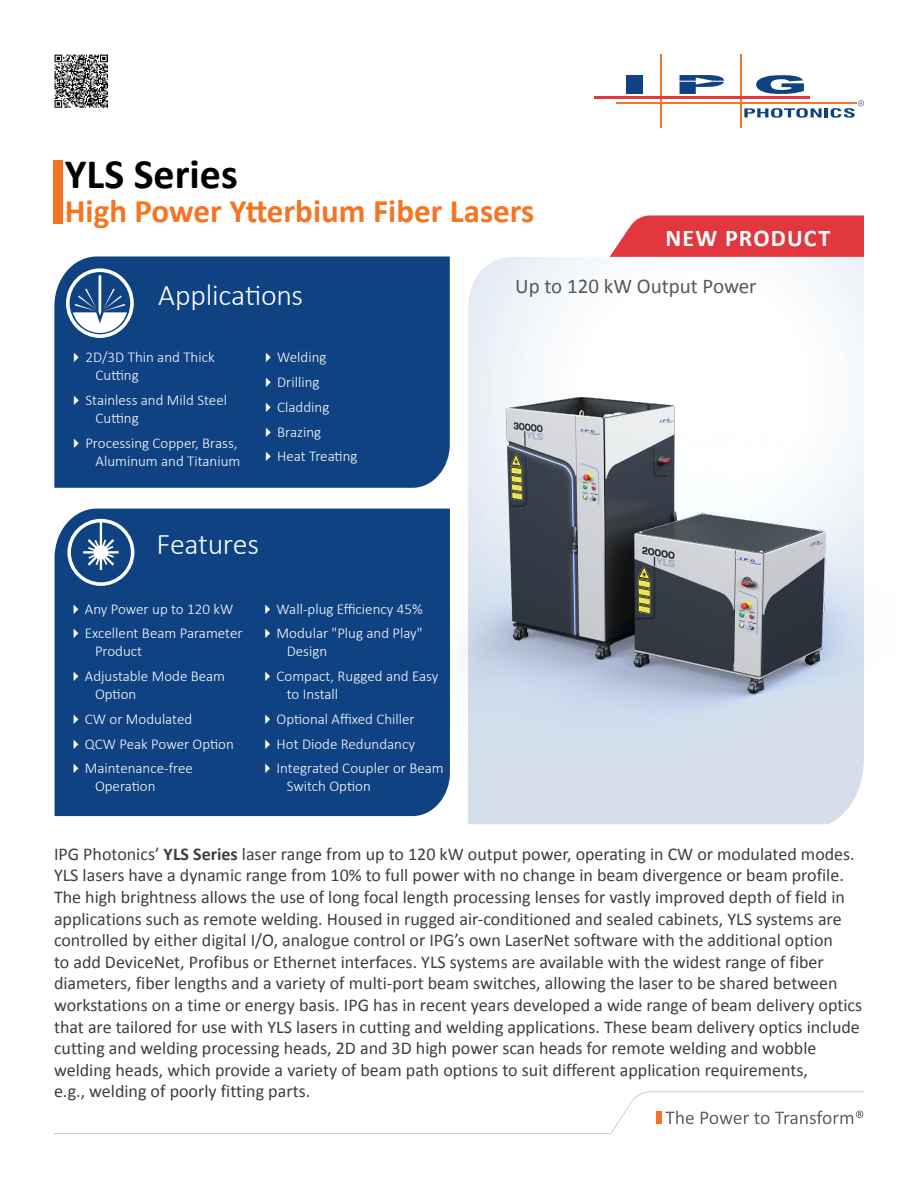
<style>
.page{position:relative;width:918px;height:1188px;background:#fff}
.page>*{position:absolute;margin:0;border:0;box-sizing:border-box;transform-origin:0 0}
.Heading{font:700 42px "Calibri";color:#000}
.Sub_Head{font:700 33px "Calibri";color:#f47523}
.t1{font:300 30px "Calibri";letter-spacing:-.01em;color:#fff}
.t2{font:700 24px "Calibri";letter-spacing:.045em;color:#fff}
.Photo_Grey_Font{font:21px "Calibri";color:#57585a}
.Body_Text{font:18px/21.6px "Calibri";color:#3e3e3f}
.t3{font:300 15px/18px "Calibri";color:#fff}
.s1{font-weight:700}
</style>
<div class="page">
<svg style="left:756px;top:75px;width:48px;height:19px"></svg>
<hr style="left:660px;top:54px;width:1px;height:74px;background:#f47523">
<hr style="left:617px;top:103px;width:240px;height:1px;background:#f47523">
<hr style="left:741px;top:54px;width:1px;height:74px;background:#f47523">
<hr style="left:594px;top:96px;width:215px;height:3px;background:#e3373f">
<svg style="left:744px;top:100px;width:120px;height:18px"></svg>
<div style="left:626px;top:75px;width:16px;height:6px;background:#0f4282"></div>
<div style="left:626px;top:82px;width:16px;height:12px;background:#0f4282"></div>
<svg style="left:680px;top:75px;width:44px;height:19px"></svg>
<svg style="left:54px;top:1091px;width:811px;height:43px"></svg>
<div style="left:54px;top:160px;width:9px;height:63px;background:#f37424"></div>
<img style="left:54px;top:54px;width:53px;height:54px">
<svg style="left:609px;top:215px;width:255px;height:42px;background:#e4454c"></svg>
<div style="left:55px;top:509px;width:370px;height:307px;background:#0f4282"></div>
<svg style="left:67px;top:519px;width:67px;height:67px"></svg>
<div style="left:54px;top:256px;width:396px;height:232px;background:#0f4282"></div>
<svg style="left:66px;top:268px;width:68px;height:70px"></svg>
<svg style="left:468px;top:257px;width:396px;height:97px"></svg>
<img style="left:425px;top:354px;width:439px;height:471px">
<svg style="left:74px;top:604px;width:4px;height:10px"></svg>
<svg style="left:74px;top:629px;width:4px;height:9px"></svg>
<svg style="left:74px;top:672px;width:4px;height:9px"></svg>
<svg style="left:74px;top:714px;width:4px;height:10px"></svg>
<svg style="left:74px;top:739px;width:4px;height:10px"></svg>
<svg style="left:74px;top:764px;width:4px;height:9px"></svg>
<svg style="left:265px;top:604px;width:5px;height:10px"></svg>
<svg style="left:265px;top:629px;width:5px;height:9px"></svg>
<svg style="left:265px;top:672px;width:5px;height:9px"></svg>
<svg style="left:265px;top:714px;width:5px;height:10px"></svg>
<svg style="left:265px;top:739px;width:5px;height:10px"></svg>
<svg style="left:265px;top:764px;width:5px;height:9px"></svg>
<svg style="left:74px;top:353px;width:5px;height:9px"></svg>
<svg style="left:74px;top:396px;width:5px;height:9px"></svg>
<svg style="left:74px;top:438px;width:5px;height:10px"></svg>
<svg style="left:266px;top:353px;width:5px;height:9px"></svg>
<svg style="left:266px;top:378px;width:5px;height:9px"></svg>
<svg style="left:266px;top:402px;width:5px;height:10px"></svg>
<svg style="left:266px;top:427px;width:5px;height:10px"></svg>
<svg style="left:266px;top:452px;width:5px;height:9px"></svg>
<p class="Heading" style="left:65px;top:147px;width:175px">YLS Series</p>
<p class="Sub_Head" style="left:65px;top:190px;width:471px">High Power Ytterbium Fiber Lasers</p>
<p class="t2" style="left:666px;top:223px;width:166px">NEW PRODUCT</p>
<p class="t1" style="left:158px;top:276px;width:146px">Applications</p>
<p class="Photo_Grey_Font" style="left:515px;top:273px;width:243px">Up to 120 kW Output Power</p>
<p class="t3" style="left:96px;top:348px;width:121px;text-indent:-10px">2D/3D Thin and Thick<br>Cutting</p>
<p class="t3" style="left:96px;top:391px;width:133px;text-indent:-10px">Stainless and Mild Steel<br>Cutting</p>
<p class="t3" style="left:86px;top:434px;width:156px;text-align:right">Processing Copper, Brass,<br>Aluminum and Titanium</p>
<p class="t3" style="left:277px;top:348px;width:51px">Welding</p>
<p class="t3" style="left:277px;top:373px;width:44px">Drilling</p>
<p class="t3" style="left:277px;top:398px;width:54px">Cladding</p>
<p class="t3" style="left:277px;top:423px;width:46px">Brazing</p>
<p class="t3" style="left:277px;top:447px;width:82px">Heat Treating</p>
<p class="t1" style="left:157px;top:526px;width:104px">Features</p>
<p class="t3" style="left:85px;top:600px;width:150px">Any Power up to 120 kW</p>
<p class="t3" style="left:95px;top:624px;width:149px;text-indent:-10px">Excellent Beam Parameter<br>Product</p>
<p class="t3" style="left:95px;top:667px;width:132px;text-indent:-10px">Adjustable Mode Beam<br>Option</p>
<p class="t3" style="left:85px;top:710px;width:109px">CW or Modulated</p>
<p class="t3" style="left:85px;top:735px;width:151px">QCW Peak Power Option</p>
<p class="t3" style="left:95px;top:759px;width:99px;text-indent:-10px">Maintenance-free<br>Operation</p>
<p class="t3" style="left:277px;top:600px;width:148px">Wall-plug Efficiency 45%</p>
<p class="t3" style="left:287px;top:624px;width:137px;text-indent:-10px">Modular "Plug and Play"<br>Design</p>
<p class="t3" style="left:287px;top:667px;width:153px;text-indent:-10px">Compact, Rugged and Easy to Install</p>
<p class="t3" style="left:277px;top:710px;width:140px">Optional Affixed Chiller</p>
<p class="t3" style="left:277px;top:735px;width:140px">Hot Diode Redundancy</p>
<p class="t3" style="left:287px;top:759px;width:159px;text-indent:-10px">Integrated Coupler or Beam<br>Switch Option</p>
<p class="Body_Text" style="left:54px;top:843px;width:810px">IPG Photonics’ <span class="s1">YLS Series</span> laser range from up to 120 kW output power, operating in CW or modulated modes.<br>YLS lasers have a dynamic range from 10% to full power with no change in beam divergence or beam profile.<br>The high brightness allows the use of long focal length processing lenses for vastly improved depth of field in applications such as remote welding. Housed in rugged air-conditioned and sealed cabinets, YLS systems are controlled by either digital I/O, analogue control or IPG’s own LaserNet software with the additional option<br>to add DeviceNet, Profibus or Ethernet interfaces. YLS systems are available with the widest range of fiber diameters, fiber lengths and a variety of multi-port beam switches, allowing the laser to be shared between workstations on a time or energy basis. IPG has in recent years developed a wide range of beam delivery optics that are tailored for use with YLS lasers in cutting and welding applications. These beam delivery optics include cutting and welding processing heads, 2D and 3D high power scan heads for remote welding and wobble welding heads, which provide a variety of beam path options to suit different application requirements,<br>e.g., welding of poorly fitting parts.</p>
</div>
